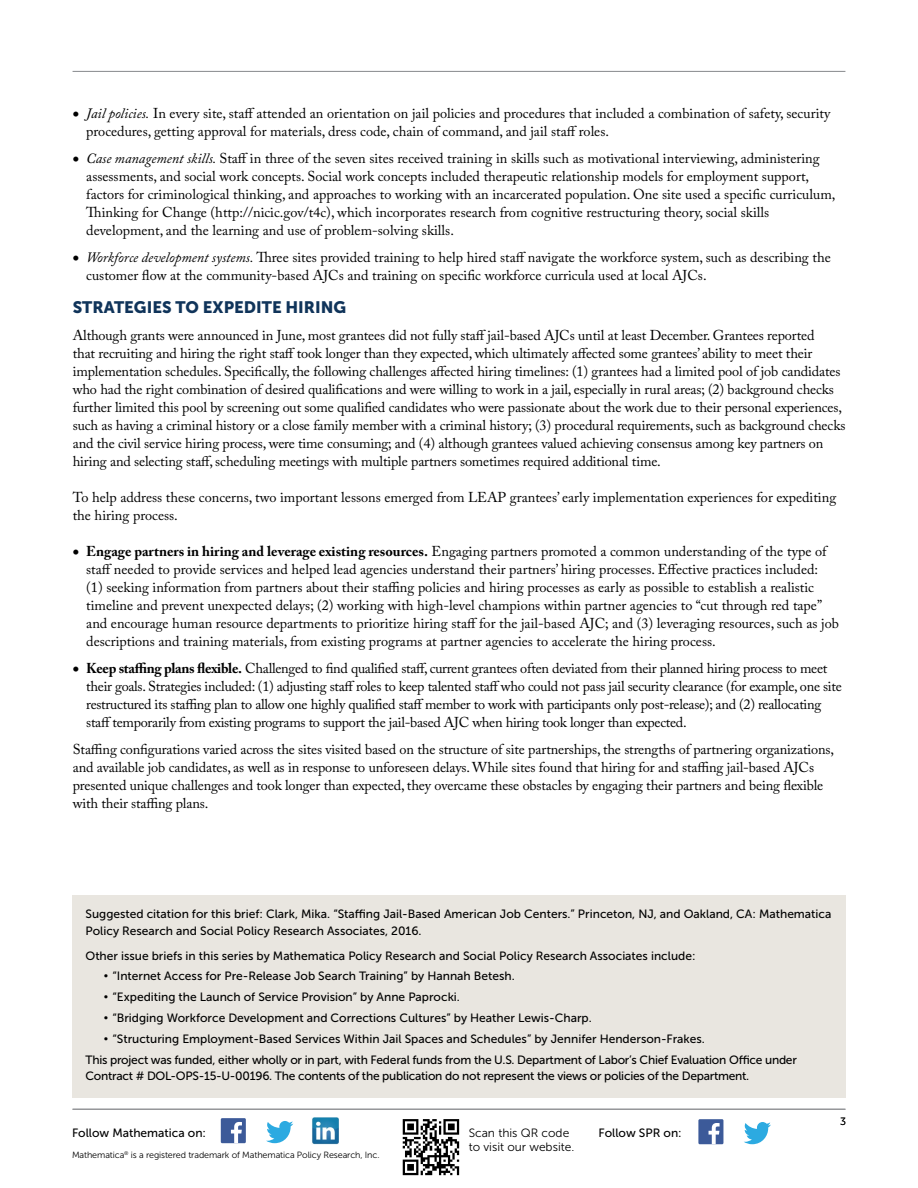
<style>
.page{position:relative;width:918px;height:1188px;background:#fff}
.page>*{position:absolute;margin:0;border:0;box-sizing:border-box;transform-origin:0 0}
.TEXT--bullet_list{font:16.5px "Museo Sans 900";color:#10345a}
.TEXT--bullet_list-2{font:14.25px/18px "Adobe Caslon Pro";color:#000}
.TEXT___adobe_caslon{font:14.25px/18px "Adobe Caslon Pro";letter-spacing:-.01em;color:#000}
.TEXT--bullet_list-3{font:14.25px/18px "Adobe Caslon Pro";letter-spacing:-.02em;color:#000}
.TEXT___adobe_caslon-2{font:12px/16.5px "Museo Sans 500";color:#000}
.TEXT___adobe_caslon-3{font:12px/16.5px "Museo Sans 500";letter-spacing:-.02em;color:#000}
.t1{font:12px/13.5px "Museo Sans 300";color:#000}
.PAGE_NUMBER___museo{font:10.5px "Museo Sans 300";color:#000}
.t2{font:9px "Museo Sans 300";letter-spacing:-.01em;color:#000}
.s1{font-family:"Museo Sans 900";font-size:13.5px}
.s2{font-style:italic}
.s3{font-weight:700}
.s4{font-family:"Museo Sans 100"}
</style>
<div class="page">
<div style="left:221px;top:1118px;width:25px;height:25px;background:#3c5a99"></div>
<svg style="left:231px;top:1122px;width:11px;height:21px"></svg>
<svg style="left:266px;top:1121px;width:27px;height:22px"></svg>
<img style="left:311px;top:1117px;width:27px;height:27px">
<img style="left:402px;top:1119px;width:58px;height:57px">
<div style="left:698px;top:1119px;width:25px;height:25px;background:#3c5a99"></div>
<svg style="left:709px;top:1123px;width:11px;height:21px"></svg>
<svg style="left:744px;top:1122px;width:27px;height:22px"></svg>
<hr style="left:73px;top:71px;width:772px;height:1px;background:#939598">
<hr style="left:73px;top:1109px;width:772px;height:1px;background:#939598">
<div style="left:72px;top:896px;width:774px;height:202px;background:#e9e6e0"></div>
<p class="TEXT--bullet_list-2" style="left:86px;top:105px;width:746px;text-indent:-14px"><span class="s1">•</span> <span class="s2">Jail policies.</span> In every site, staff attended an orientation on jail policies and procedures that included a combination of safety, security procedures, getting approval for materials, dress code, chain of command, and jail staff roles.</p>
<p class="TEXT--bullet_list-2" style="left:86px;top:150px;width:751px;text-indent:-14px"><span class="s1">•</span> <span class="s2">Case management skills.</span> Staff in three of the seven sites received training in skills such as motivational interviewing, administering assessments, and social work concepts. Social work concepts included therapeutic relationship models for employment support, factors for criminological thinking, and approaches to working with an incarcerated population. One site used a specific curriculum, Thinking for Change (http://nicic.gov/t4c), which incorporates research from cognitive restructuring theory, social skills development, and the learning and use of problem-solving skills.</p>
<p class="TEXT--bullet_list-2" style="left:86px;top:249px;width:746px;text-indent:-14px"><span class="s1">•</span> <span class="s2">Workforce development systems.</span> Three sites provided training to help hired staff navigate the workforce system, such as describing the customer flow at the community-based AJCs and training on specific workforce curricula used at local AJCs.</p>
<p class="TEXT--bullet_list" style="left:73px;top:298px;width:275px">STRATEGIES TO EXPEDITE HIRING</p>
<p class="TEXT___adobe_caslon" style="left:73px;top:327px;width:774px">Although grants were announced in June, most grantees did not fully staff jail-based AJCs until at least December. Grantees reported<br>that recruiting and hiring the right staff took longer than they expected, which ultimately affected some grantees’ ability to meet their implementation schedules. Specifically, the following challenges affected hiring timelines: (1) grantees had a limited pool of job candidates who had the right combination of desired qualifications and were willing to work in a jail, especially in rural areas; (2) background checks further limited this pool by screening out some qualified candidates who were passionate about the work due to their personal experiences, such as having a criminal history or a close family member with a criminal history; (3) procedural requirements, such as background checks and the civil service hiring process, were time consuming; and (4) although grantees valued achieving consensus among key partners on hiring and selecting staff, scheduling meetings with multiple partners sometimes required additional time.</p>
<p class="TEXT___adobe_caslon" style="left:73px;top:489px;width:765px">To help address these concerns, two important lessons emerged from LEAP grantees’ early implementation experiences for expediting the hiring process.</p>
<p class="TEXT--bullet_list-2" style="left:86px;top:543px;width:754px;text-indent:-14px"><span class="s1">•</span> <span class="s3">Engage partners in hiring and leverage existing resources.</span> Engaging partners promoted a common understanding of the type of staff needed to provide services and helped lead agencies understand their partners’ hiring processes. Effective practices included:<br>(1) seeking information from partners about their staffing policies and hiring processes as early as possible to establish a realistic timeline and prevent unexpected delays; (2) working with high-level champions within partner agencies to “cut through red tape” and encourage human resource departments to prioritize hiring staff for the jail-based AJC; and (3) leveraging resources, such as job descriptions and training materials, from existing programs at partner agencies to accelerate the hiring process.</p>
<p class="TEXT--bullet_list-3" style="left:86px;top:660px;width:757px;text-indent:-14px"><span class="s1">•</span> <span class="s3">Keep staffing plans flexible.</span> Challenged to find qualified staff, current grantees often deviated from their planned hiring process to meet their goals. Strategies included: (1) adjusting staff roles to keep talented staff who could not pass jail security clearance (for example, one site restructured its staffing plan to allow one highly qualified staff member to work with participants only post-release); and (2) reallocating staff temporarily from existing programs to support the jail-based AJC when hiring took longer than expected.</p>
<p class="TEXT___adobe_caslon" style="left:73px;top:741px;width:763px">Staffing configurations varied across the sites visited based on the structure of site partnerships, the strengths of partnering organizations, and available job candidates, as well as in response to unforeseen delays. While sites found that hiring for and staffing jail-based AJCs presented unique challenges and took longer than expected, they overcame these obstacles by engaging their partners and being flexible with their staffing plans.</p>
<p class="TEXT___adobe_caslon-2" style="left:86px;top:906px;width:747px">Suggested citation for this brief: Clark, Mika. “Staffing Jail-Based American Job Centers.” Princeton, NJ, and Oakland, CA: Mathematica<br>Policy Research and Social Policy Research Associates, 2016.</p>
<p class="TEXT___adobe_caslon-2" style="left:86px;top:948px;width:612px">Other issue briefs in this series by Mathematica Policy Research and Social Policy Research Associates include:</p>
<p class="TEXT___adobe_caslon-2" style="left:104px;top:967px;width:413px"><span class="s4">•</span> “Internet Access for Pre-Release Job Search Training” by Hannah Betesh.</p>
<p class="TEXT___adobe_caslon-2" style="left:104px;top:988px;width:358px"><span class="s4">•</span> “Expediting the Launch of Service Provision” by Anne Paprocki.</p>
<p class="TEXT___adobe_caslon-2" style="left:104px;top:1009px;width:490px"><span class="s4">•</span> “Bridging Workforce Development and Corrections Cultures” by Heather Lewis-Charp.</p>
<p class="TEXT___adobe_caslon-2" style="left:104px;top:1030px;width:603px"><span class="s4">•</span> “Structuring Employment-Based Services Within Jail Spaces and Schedules” by Jennifer Henderson-Frakes.</p>
<p class="TEXT___adobe_caslon-3" style="left:86px;top:1051px;width:713px">This project was funded, either wholly or in part, with Federal funds from the U.S. Department of Labor’s Chief Evaluation Office under<br>Contract # DOL-OPS-15-U-00196. The contents of the publication do not represent the views or policies of the Department.</p>
<p class="TEXT___adobe_caslon-2" style="left:72px;top:1125px;width:136px">Follow Mathematica on:</p>
<p class="t2" style="left:72px;top:1150px;width:309px">Mathematica<sup>®</sup> is a registered trademark of Mathematica Policy Research, Inc.</p>
<p class="t1" style="left:469px;top:1127px;width:107px">Scan this QR code to visit our website.</p>
<p class="TEXT___adobe_caslon-2" style="left:599px;top:1125px;width:85px">Follow SPR on:</p>
<p class="PAGE_NUMBER___museo" style="left:840px;top:1116px;width:7px">3</p>
</div>
